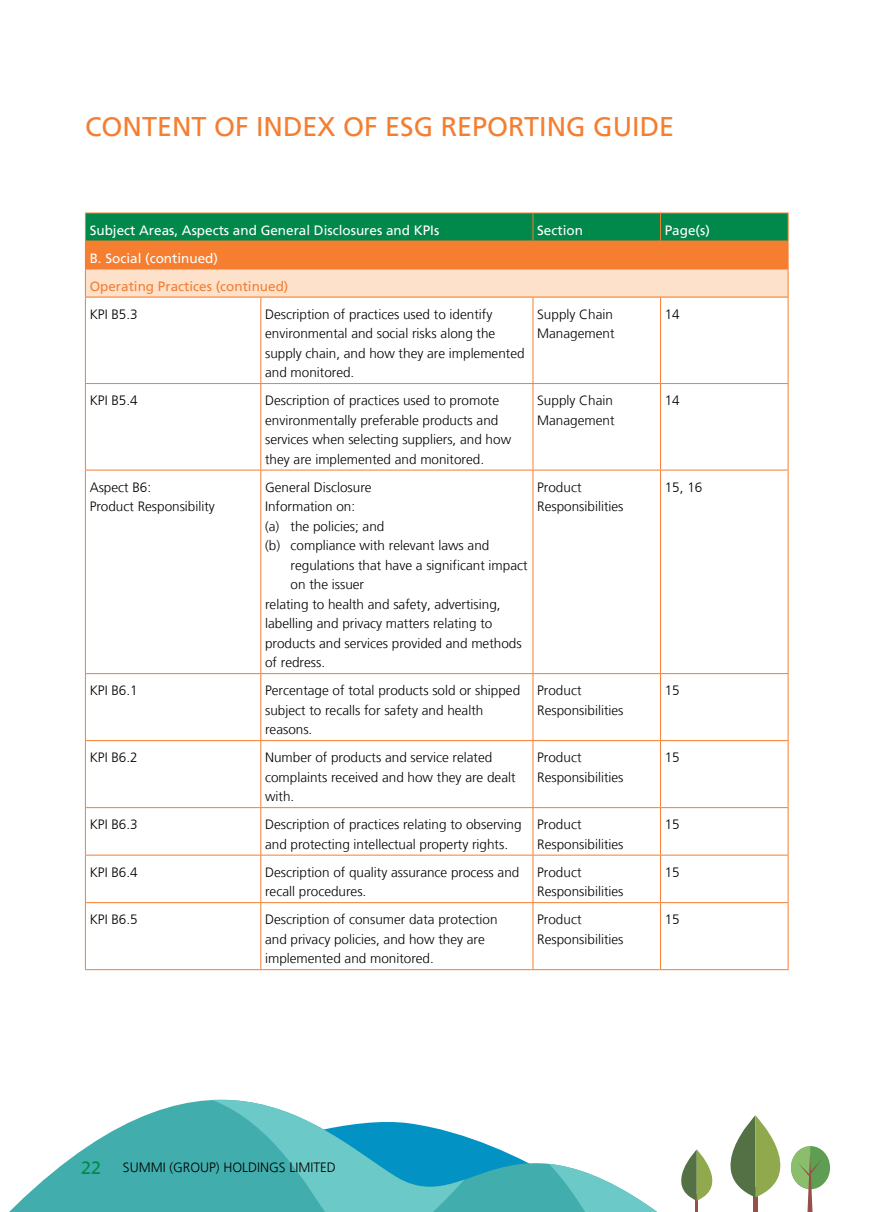
<style>
.page{position:relative;width:893px;height:1212px;background:#fff}
.page>*{position:absolute;margin:0;border:0;box-sizing:border-box;transform-origin:0 0}
.t1{font:27px "Frutiger LT";color:#f57e30}
.t2{font:300 13.5px/19.5px "Frutiger LT";color:#000}
.t3{font:13.5px "Frutiger LT";color:#fff}
.t4{font:13.5px "Frutiger LT";color:#f57e30}
.s1{font-family:"Frutiger CE";font-weight:400;font-size:18px;color:#00894b}
</style>
<div class="page">
<div style="left:791px;top:1146px;width:39px;height:43px;background:#5d9e52;border-radius:50%"></div>
<svg style="left:9px;top:1100px;width:540px;height:112px;fill:#41aead"></svg>
<svg style="left:212px;top:1099px;width:252px;height:113px"></svg>
<svg style="left:549px;top:1115px;width:274px;height:97px"></svg>
<svg style="left:85px;top:213px;width:704px;height:84px;background:#a9a16a"></svg>
<hr style="left:85px;top:297px;width:176px;height:1px;background:#f57e30">
<hr style="left:85px;top:297px;width:1px;height:86px;background:#f57e30">
<hr style="left:261px;top:297px;width:272px;height:1px;background:#f57e30">
<hr style="left:260px;top:297px;width:1px;height:86px;background:#f57e30">
<hr style="left:533px;top:297px;width:127px;height:1px;background:#f57e30">
<hr style="left:533px;top:297px;width:1px;height:86px;background:#f57e30">
<hr style="left:660px;top:297px;width:128px;height:1px;background:#f57e30">
<hr style="left:660px;top:297px;width:1px;height:86px;background:#f57e30">
<hr style="left:788px;top:297px;width:1px;height:86px;background:#f57e30">
<hr style="left:85px;top:383px;width:176px;height:1px;background:#f57e30">
<hr style="left:85px;top:384px;width:1px;height:86px;background:#f57e30">
<hr style="left:261px;top:383px;width:272px;height:1px;background:#f57e30">
<hr style="left:260px;top:384px;width:1px;height:86px;background:#f57e30">
<hr style="left:533px;top:383px;width:127px;height:1px;background:#f57e30">
<hr style="left:533px;top:384px;width:1px;height:86px;background:#f57e30">
<hr style="left:660px;top:383px;width:128px;height:1px;background:#f57e30">
<hr style="left:660px;top:384px;width:1px;height:86px;background:#f57e30">
<hr style="left:788px;top:384px;width:1px;height:86px;background:#f57e30">
<hr style="left:85px;top:470px;width:176px;height:1px;background:#f57e30">
<hr style="left:85px;top:470px;width:1px;height:203px;background:#f57e30">
<hr style="left:261px;top:470px;width:272px;height:1px;background:#f57e30">
<hr style="left:260px;top:470px;width:1px;height:203px;background:#f57e30">
<hr style="left:533px;top:470px;width:127px;height:1px;background:#f57e30">
<hr style="left:533px;top:470px;width:1px;height:203px;background:#f57e30">
<hr style="left:660px;top:470px;width:128px;height:1px;background:#f57e30">
<hr style="left:660px;top:470px;width:1px;height:203px;background:#f57e30">
<hr style="left:788px;top:470px;width:1px;height:203px;background:#f57e30">
<hr style="left:85px;top:673px;width:176px;height:1px;background:#f57e30">
<hr style="left:85px;top:674px;width:1px;height:66px;background:#f57e30">
<hr style="left:261px;top:673px;width:272px;height:1px;background:#f57e30">
<hr style="left:260px;top:674px;width:1px;height:66px;background:#f57e30">
<hr style="left:533px;top:673px;width:127px;height:1px;background:#f57e30">
<hr style="left:533px;top:674px;width:1px;height:66px;background:#f57e30">
<hr style="left:660px;top:673px;width:128px;height:1px;background:#f57e30">
<hr style="left:660px;top:674px;width:1px;height:66px;background:#f57e30">
<hr style="left:788px;top:674px;width:1px;height:66px;background:#f57e30">
<hr style="left:85px;top:740px;width:176px;height:1px;background:#f57e30">
<hr style="left:85px;top:741px;width:1px;height:66px;background:#f57e30">
<hr style="left:261px;top:740px;width:272px;height:1px;background:#f57e30">
<hr style="left:260px;top:741px;width:1px;height:66px;background:#f57e30">
<hr style="left:533px;top:740px;width:127px;height:1px;background:#f57e30">
<hr style="left:533px;top:741px;width:1px;height:66px;background:#f57e30">
<hr style="left:660px;top:740px;width:128px;height:1px;background:#f57e30">
<hr style="left:660px;top:741px;width:1px;height:66px;background:#f57e30">
<hr style="left:788px;top:741px;width:1px;height:66px;background:#f57e30">
<hr style="left:85px;top:807px;width:176px;height:1px;background:#f57e30">
<hr style="left:85px;top:808px;width:1px;height:47px;background:#f57e30">
<hr style="left:261px;top:807px;width:272px;height:1px;background:#f57e30">
<hr style="left:260px;top:808px;width:1px;height:47px;background:#f57e30">
<hr style="left:533px;top:807px;width:127px;height:1px;background:#f57e30">
<hr style="left:533px;top:808px;width:1px;height:47px;background:#f57e30">
<hr style="left:660px;top:807px;width:128px;height:1px;background:#f57e30">
<hr style="left:660px;top:808px;width:1px;height:47px;background:#f57e30">
<hr style="left:788px;top:808px;width:1px;height:47px;background:#f57e30">
<hr style="left:85px;top:855px;width:176px;height:1px;background:#f57e30">
<hr style="left:85px;top:855px;width:1px;height:47px;background:#f57e30">
<hr style="left:261px;top:855px;width:272px;height:1px;background:#f57e30">
<hr style="left:260px;top:855px;width:1px;height:47px;background:#f57e30">
<hr style="left:533px;top:855px;width:127px;height:1px;background:#f57e30">
<hr style="left:533px;top:855px;width:1px;height:47px;background:#f57e30">
<hr style="left:660px;top:855px;width:128px;height:1px;background:#f57e30">
<hr style="left:660px;top:855px;width:1px;height:47px;background:#f57e30">
<hr style="left:788px;top:855px;width:1px;height:47px;background:#f57e30">
<hr style="left:85px;top:902px;width:176px;height:1px;background:#f57e30">
<hr style="left:85px;top:903px;width:1px;height:66px;background:#f57e30">
<hr style="left:261px;top:902px;width:272px;height:1px;background:#f57e30">
<hr style="left:260px;top:903px;width:1px;height:66px;background:#f57e30">
<hr style="left:533px;top:902px;width:127px;height:1px;background:#f57e30">
<hr style="left:533px;top:903px;width:1px;height:66px;background:#f57e30">
<hr style="left:660px;top:902px;width:128px;height:1px;background:#f57e30">
<hr style="left:660px;top:903px;width:1px;height:66px;background:#f57e30">
<hr style="left:788px;top:903px;width:1px;height:66px;background:#f57e30">
<hr style="left:85px;top:969px;width:176px;height:1px;background:#f57e30">
<hr style="left:261px;top:969px;width:272px;height:1px;background:#f57e30">
<hr style="left:533px;top:969px;width:127px;height:1px;background:#f57e30">
<hr style="left:660px;top:969px;width:128px;height:1px;background:#f57e30">
<h1 class="t1" style="left:85px;top:110px;width:591px">CONTENT OF INDEX OF ESG REPORTING GUIDE</h1>
<p class="t3" style="left:90px;top:222px;width:351px">Subject Areas, Aspects and General Disclosures and KPIs</p>
<p class="t3" style="left:537px;top:222px;width:47px">Section</p>
<p class="t3" style="left:665px;top:222px;width:47px">Page(s)</p>
<p class="t3" style="left:90px;top:250px;width:130px">B. Social (continued)</p>
<p class="t4" style="left:90px;top:278px;width:200px">Operating Practices (continued)</p>
<p class="t2" style="left:90px;top:304px;width:50px">KPI B5.3</p>
<p class="t2" style="left:265px;top:304px;width:261px">Description of practices used to identify environmental and social risks along the supply chain, and how they are implemented and monitored.</p>
<p class="t2" style="left:537px;top:304px;width:79px">Supply Chain<br>Management</p>
<p class="t2" style="left:665px;top:304px;width:17px">14</p>
<p class="t2" style="left:90px;top:391px;width:50px">KPI B5.4</p>
<p class="t2" style="left:265px;top:391px;width:248px">Description of practices used to promote environmentally preferable products and services when selecting suppliers, and how they are implemented and monitored.</p>
<p class="t2" style="left:537px;top:391px;width:79px">Supply Chain<br>Management</p>
<p class="t2" style="left:665px;top:391px;width:17px">14</p>
<p class="t2" style="left:90px;top:477px;width:127px">Aspect B6:<br>Product Responsibility</p>
<p class="t2" style="left:265px;top:477px;width:108px">General Disclosure</p>
<p class="t2" style="left:537px;top:477px;width:88px">Product<br>Responsibilities</p>
<p class="t2" style="left:665px;top:477px;width:39px">15, 16</p>
<p class="t2" style="left:265px;top:497px;width:92px">Information on:</p>
<p class="t2" style="left:265px;top:516px;width:121px">(a) the policies; and</p>
<p class="t2" style="left:265px;top:536px;width:226px">(b) compliance with relevant laws and</p>
<p class="t2" style="left:291px;top:555px;width:239px">regulations that have a significant impact</p>
<p class="t2" style="left:291px;top:575px;width:75px">on the issuer</p>
<p class="t2" style="left:265px;top:594px;width:237px">relating to health and safety, advertising,</p>
<p class="t2" style="left:265px;top:614px;width:229px">labelling and privacy matters relating to</p>
<p class="t2" style="left:265px;top:633px;width:258px">products and services provided and methods</p>
<p class="t2" style="left:265px;top:653px;width:62px">of redress.</p>
<p class="t2" style="left:90px;top:681px;width:50px">KPI B6.1</p>
<p class="t2" style="left:265px;top:681px;width:257px">Percentage of total products sold or shipped subject to recalls for safety and health reasons.</p>
<p class="t2" style="left:537px;top:681px;width:88px">Product<br>Responsibilities</p>
<p class="t2" style="left:665px;top:681px;width:17px">15</p>
<p class="t2" style="left:90px;top:748px;width:50px">KPI B6.2</p>
<p class="t2" style="left:265px;top:748px;width:252px">Number of products and service related complaints received and how they are dealt with.</p>
<p class="t2" style="left:537px;top:748px;width:88px">Product<br>Responsibilities</p>
<p class="t2" style="left:665px;top:748px;width:17px">15</p>
<p class="t2" style="left:90px;top:815px;width:50px">KPI B6.3</p>
<p class="t2" style="left:265px;top:815px;width:258px">Description of practices relating to observing and protecting intellectual property rights.</p>
<p class="t2" style="left:537px;top:815px;width:88px">Product<br>Responsibilities</p>
<p class="t2" style="left:665px;top:815px;width:17px">15</p>
<p class="t2" style="left:90px;top:862px;width:50px">KPI B6.4</p>
<p class="t2" style="left:265px;top:862px;width:256px">Description of quality assurance process and recall procedures.</p>
<p class="t2" style="left:537px;top:862px;width:88px">Product<br>Responsibilities</p>
<p class="t2" style="left:665px;top:862px;width:17px">15</p>
<p class="t2" style="left:90px;top:910px;width:50px">KPI B6.5</p>
<p class="t2" style="left:265px;top:910px;width:234px">Description of consumer data protection and privacy policies, and how they are implemented and monitored.</p>
<p class="t2" style="left:537px;top:910px;width:88px">Product<br>Responsibilities</p>
<p class="t2" style="left:665px;top:910px;width:17px">15</p>
<p class="t2" style="left:81px;top:1158px;width:256px"><span class="s1">22</span> SUMMI (GROUP) HOLDINGS LIMITED</p>
</div>
